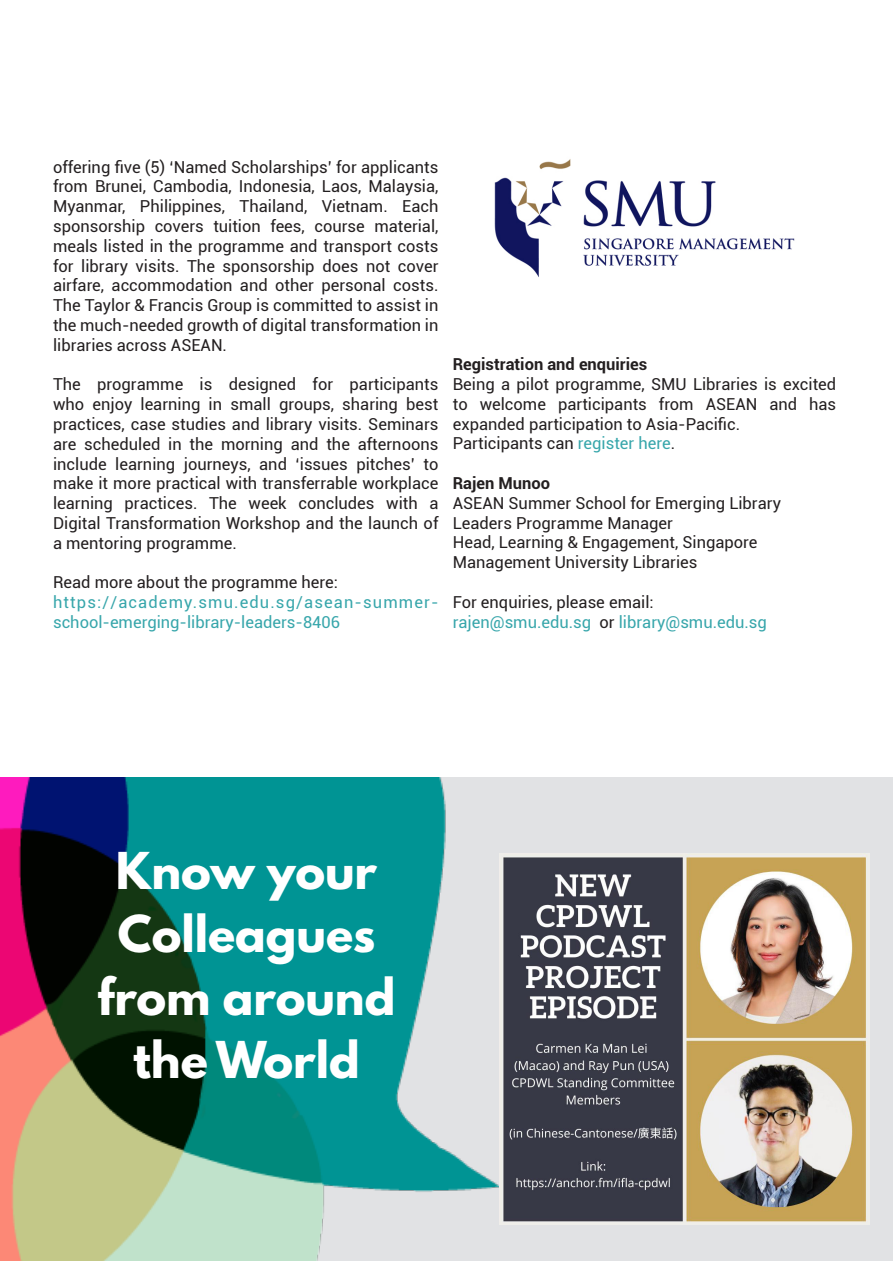
<style>
.page{position:relative;width:893px;height:1263px;background:#fff}
.page>*{position:absolute;margin:0;border:0;box-sizing:border-box;transform-origin:0 0}
.t1{font:700 45px "League Spartan";color:#fff}
.Text{font:16.5px/19.8px "Roboto";color:#231f20;text-align:justify}
.Text-2{font:16.5px/19.8px "Roboto";color:#37a6ab}
.Text-3{font:700 16.5px "Roboto";color:#231f20}
.s1{color:#37a6ab}
.s2{color:#231f20}
</style>
<div class="page">
<div style="left:1px;top:777px;width:892px;height:484px;background:#e1e2e4"></div>
<img style="left:1px;top:777px;width:500px;height:484px">
<img style="left:494px;top:159px;width:301px;height:118px">
<img style="left:500px;top:854px;width:370px;height:370px">
<p class="Text" style="left:53px;top:156px;width:387px">offering five (5) ‘Named Scholarships’ for applicants from Brunei, Cambodia, Indonesia, Laos, Malaysia, Myanmar, Philippines, Thailand, Vietnam. Each sponsorship covers tuition fees, course material, meals listed in the programme and transport costs for library visits. The sponsorship does not cover airfare, accommodation and other personal costs.<br>The Taylor &amp; Francis Group is committed to assist in the much-needed growth of digital transformation in libraries across ASEAN.</p>
<p class="Text" style="left:53px;top:374px;width:387px">The programme is designed for participants who enjoy learning in small groups, sharing best practices, case studies and library visits. Seminars are scheduled in the morning and the afternoons include learning journeys, and ‘issues pitches’ to make it more practical with transferrable workplace learning practices. The week concludes with a Digital Transformation Workshop and the launch of a mentoring programme.</p>
<p class="Text" style="left:53px;top:572px;width:286px">Read more about the programme here:</p>
<p class="Text-2" style="left:53px;top:592px;width:387px">https://academy.smu.edu.sg/asean-summer&shy;school-emerging-library-leaders-8406</p>
<p class="Text-3" style="left:453px;top:353px;width:196px">Registration and enquiries</p>
<p class="Text" style="left:453px;top:373px;width:385px">Being a pilot programme, SMU Libraries is excited to welcome participants from ASEAN and has expanded participation to Asia-Pacific.</p>
<p class="Text" style="left:453px;top:433px;width:224px">Participants can <span class="s1">register here</span>.</p>
<p class="Text-3" style="left:453px;top:471px;width:99px">Rajen Munoo</p>
<p class="Text" style="left:453px;top:492px;width:330px">ASEAN Summer School for Emerging Library<br>Leaders Programme Manager</p>
<p class="Text" style="left:453px;top:532px;width:306px">Head, Learning &amp; Engagement, Singapore<br>Management University Libraries</p>
<p class="Text" style="left:453px;top:591px;width:202px">For enquiries, please email:</p>
<p class="Text-2" style="left:453px;top:611px;width:316px">rajen@smu.edu.sg <span class="s2">or</span> library@smu.edu.sg</p>
<p class="t1" style="left:116px;top:836px;width:263px">Know your</p>
<p class="t1" style="left:118px;top:899px;width:259px">Colleagues</p>
<p class="t1" style="left:98px;top:962px;width:299px">from around</p>
<p class="t1" style="left:133px;top:1025px;width:228px">the World</p>
</div>
